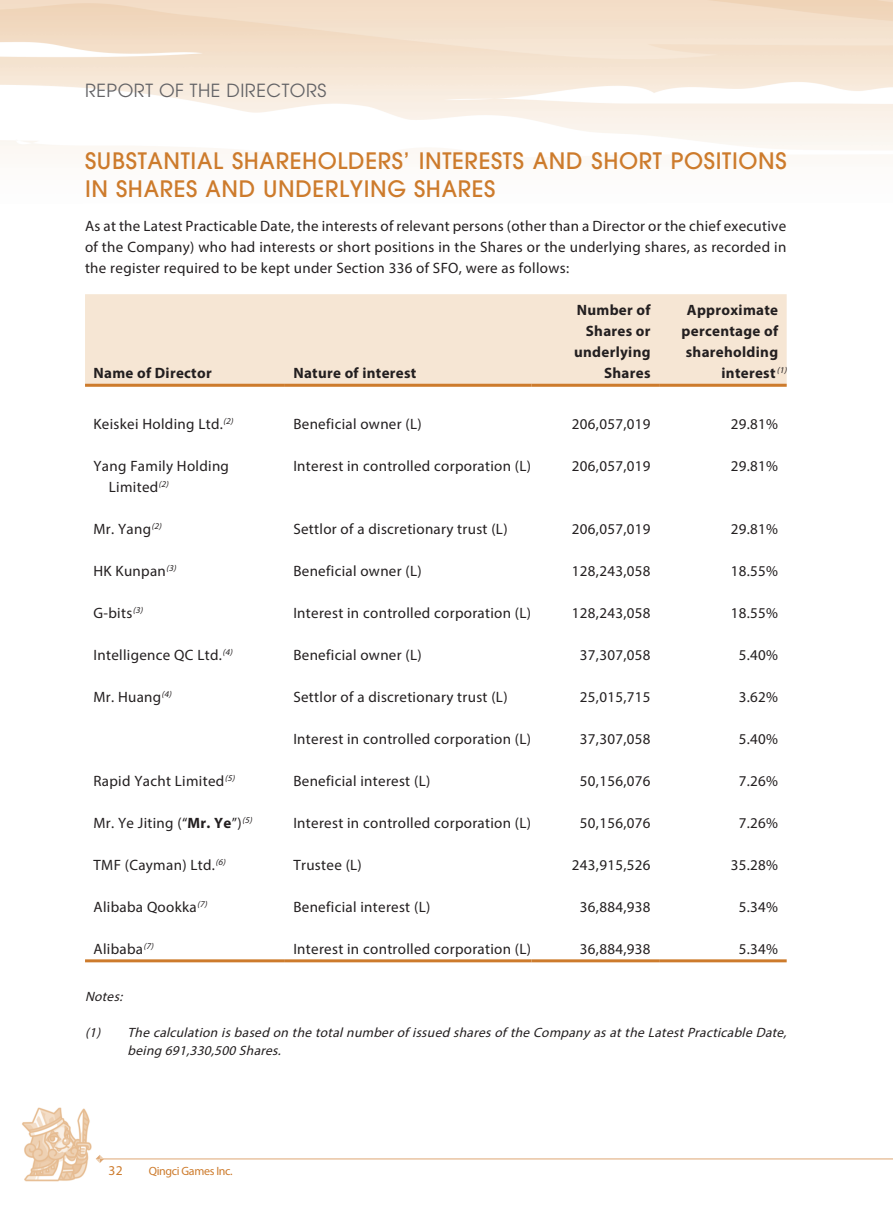
<style>
.page{position:relative;width:893px;height:1212px;background:#fff}
.page>*{position:absolute;margin:0;border:0;box-sizing:border-box;transform-origin:0 0}
.t1{font:500 22.5px/28.5px "ITC Avant Garde Pro";letter-spacing:.03em;color:#cd7b2c}
.t2{font:18px "ITC Avant Garde Pro";letter-spacing:.03em;color:#636366}
.t3{font:15px/21px "Myriad Pro";letter-spacing:.02em;color:#231f20;text-align:justify}
.t4{font:700 15px/21px "Myriad Pro";letter-spacing:.02em;color:#231f20;text-align:right}
.t5{font:italic 13.5px/18px "Myriad Pro";color:#231f20}
.t6{font:13.5px "Myriad Pro";color:#cd7b2c}
.t7{font:12px "Myriad Pro";letter-spacing:-.03em;color:#cd7b2c}
.s1{font-weight:700}
</style>
<div class="page">
<img style="left:0;top:0;width:893px;height:1182px">
<hr style="left:102px;top:1158px;width:791px;height:1px;background:#dea773">
<svg style="left:96px;top:1155px;width:8px;height:8px"></svg>
<div style="left:85px;top:294px;width:702px;height:90px;background:#f6e6d4"></div>
<hr style="left:85px;top:384px;width:200px;height:3px;background:#cd7b2c">
<hr style="left:285px;top:384px;width:246px;height:3px;background:#cd7b2c">
<hr style="left:531px;top:384px;width:128px;height:3px;background:#cd7b2c">
<hr style="left:659px;top:384px;width:128px;height:3px;background:#cd7b2c">
<hr style="left:85px;top:959px;width:200px;height:3px;background:#cd7b2c">
<hr style="left:285px;top:959px;width:246px;height:3px;background:#cd7b2c">
<hr style="left:531px;top:959px;width:128px;height:3px;background:#cd7b2c">
<hr style="left:659px;top:959px;width:128px;height:3px;background:#cd7b2c">
<p class="t2" style="left:85px;top:79px;width:243px">REPORT OF THE DIRECTORS</p>
<h1 class="t1" style="left:85px;top:146px;width:703px">SUBSTANTIAL SHAREHOLDERS’ INTERESTS AND SHORT POSITIONS<br>IN SHARES AND UNDERLYING SHARES</h1>
<p class="t3" style="left:85px;top:215px;width:703px">As at the Latest Practicable Date, the interests of relevant persons (other than a Director or the chief executive of the Company) who had interests or short positions in the Shares or the underlying shares, as recorded in the register required to be kept under Section 336 of SFO, were as follows:</p>
<p class="t4" style="left:94px;top:362px;width:120px">Name of Director</p>
<p class="t4" style="left:293px;top:362px;width:125px">Nature of interest</p>
<p class="t4" style="left:574px;top:299px;width:78px">Number of<br>Shares or underlying<br>Shares</p>
<p class="t4" style="left:687px;top:299px;width:93px">Approximate</p>
<p class="t4" style="left:681px;top:320px;width:98px">percentage of</p>
<p class="t4" style="left:686px;top:341px;width:94px">shareholding</p>
<p class="t4" style="left:721px;top:362px;width:69px">interest <sup>(1)</sup></p>
<p class="t3" style="left:94px;top:413px;width:143px">Keiskei Holding Ltd.<sup>(2)</sup></p>
<p class="t3" style="left:293px;top:413px;width:130px">Beneficial owner (L)</p>
<p class="t3" style="left:572px;top:413px;width:80px">206,057,019</p>
<p class="t3" style="left:731px;top:413px;width:49px">29.81%</p>
<p class="t3" style="left:109px;top:455px;width:122px;text-indent:-15px">Yang Family Holding<br>Limited<sup>(2)</sup></p>
<p class="t3" style="left:293px;top:455px;width:239px">Interest in controlled corporation (L)</p>
<p class="t3" style="left:572px;top:455px;width:80px">206,057,019</p>
<p class="t3" style="left:731px;top:455px;width:49px">29.81%</p>
<p class="t3" style="left:94px;top:518px;width:72px">Mr. Yang<sup>(2)</sup></p>
<p class="t3" style="left:293px;top:518px;width:216px">Settlor of a discretionary trust (L)</p>
<p class="t3" style="left:572px;top:518px;width:80px">206,057,019</p>
<p class="t3" style="left:731px;top:518px;width:49px">29.81%</p>
<p class="t3" style="left:94px;top:560px;width:87px">HK Kunpan<sup>(3)</sup></p>
<p class="t3" style="left:293px;top:560px;width:130px">Beneficial owner (L)</p>
<p class="t3" style="left:572px;top:560px;width:80px">128,243,058</p>
<p class="t3" style="left:731px;top:560px;width:49px">18.55%</p>
<p class="t3" style="left:94px;top:602px;width:53px">G-bits<sup>(3)</sup></p>
<p class="t3" style="left:293px;top:602px;width:239px">Interest in controlled corporation (L)</p>
<p class="t3" style="left:572px;top:602px;width:80px">128,243,058</p>
<p class="t3" style="left:731px;top:602px;width:49px">18.55%</p>
<p class="t3" style="left:94px;top:644px;width:143px">Intelligence QC Ltd.<sup>(4)</sup></p>
<p class="t3" style="left:293px;top:644px;width:130px">Beneficial owner (L)</p>
<p class="t3" style="left:580px;top:644px;width:72px">37,307,058</p>
<p class="t3" style="left:739px;top:644px;width:41px">5.40%</p>
<p class="t3" style="left:94px;top:686px;width:82px">Mr. Huang<sup>(4)</sup></p>
<p class="t3" style="left:293px;top:686px;width:216px">Settlor of a discretionary trust (L)</p>
<p class="t3" style="left:580px;top:686px;width:72px">25,015,715</p>
<p class="t3" style="left:739px;top:686px;width:41px">3.62%</p>
<p class="t3" style="left:293px;top:728px;width:239px">Interest in controlled corporation (L)</p>
<p class="t3" style="left:580px;top:728px;width:72px">37,307,058</p>
<p class="t3" style="left:739px;top:728px;width:41px">5.40%</p>
<p class="t3" style="left:94px;top:770px;width:145px">Rapid Yacht Limited<sup>(5)</sup></p>
<p class="t3" style="left:293px;top:770px;width:138px">Beneficial interest (L)</p>
<p class="t3" style="left:580px;top:770px;width:72px">50,156,076</p>
<p class="t3" style="left:739px;top:770px;width:41px">7.26%</p>
<p class="t3" style="left:94px;top:812px;width:162px">Mr. Ye Jiting (“<span class="s1">Mr. Ye</span>”)<sup>(5)</sup></p>
<p class="t3" style="left:293px;top:812px;width:239px">Interest in controlled corporation (L)</p>
<p class="t3" style="left:580px;top:812px;width:72px">50,156,076</p>
<p class="t3" style="left:739px;top:812px;width:41px">7.26%</p>
<p class="t3" style="left:94px;top:854px;width:136px">TMF (Cayman) Ltd.<sup>(6)</sup></p>
<p class="t3" style="left:293px;top:854px;width:70px">Trustee (L)</p>
<p class="t3" style="left:572px;top:854px;width:80px">243,915,526</p>
<p class="t3" style="left:731px;top:854px;width:49px">35.28%</p>
<p class="t3" style="left:94px;top:896px;width:117px">Alibaba Qookka<sup>(7)</sup></p>
<p class="t3" style="left:293px;top:896px;width:138px">Beneficial interest (L)</p>
<p class="t3" style="left:580px;top:896px;width:72px">36,884,938</p>
<p class="t3" style="left:739px;top:896px;width:41px">5.34%</p>
<p class="t3" style="left:94px;top:938px;width:64px">Alibaba<sup>(7)</sup></p>
<p class="t3" style="left:293px;top:938px;width:239px">Interest in controlled corporation (L)</p>
<p class="t3" style="left:580px;top:938px;width:72px">36,884,938</p>
<p class="t3" style="left:739px;top:938px;width:41px">5.34%</p>
<p class="t5" style="left:85px;top:987px;width:42px">Notes:</p>
<p class="t5" style="left:128px;top:1023px;width:664px;text-indent:-43px">(1) The calculation isbased on the totalnumberofissued sharesofthe Company asatthe LatestPracticable Date, being 691,330,500 Shares.</p>
<p class="t6" style="left:108px;top:1162px;width:16px">32</p>
<p class="t7" style="left:149px;top:1164px;width:85px">Qingci Games Inc.</p>
</div>
